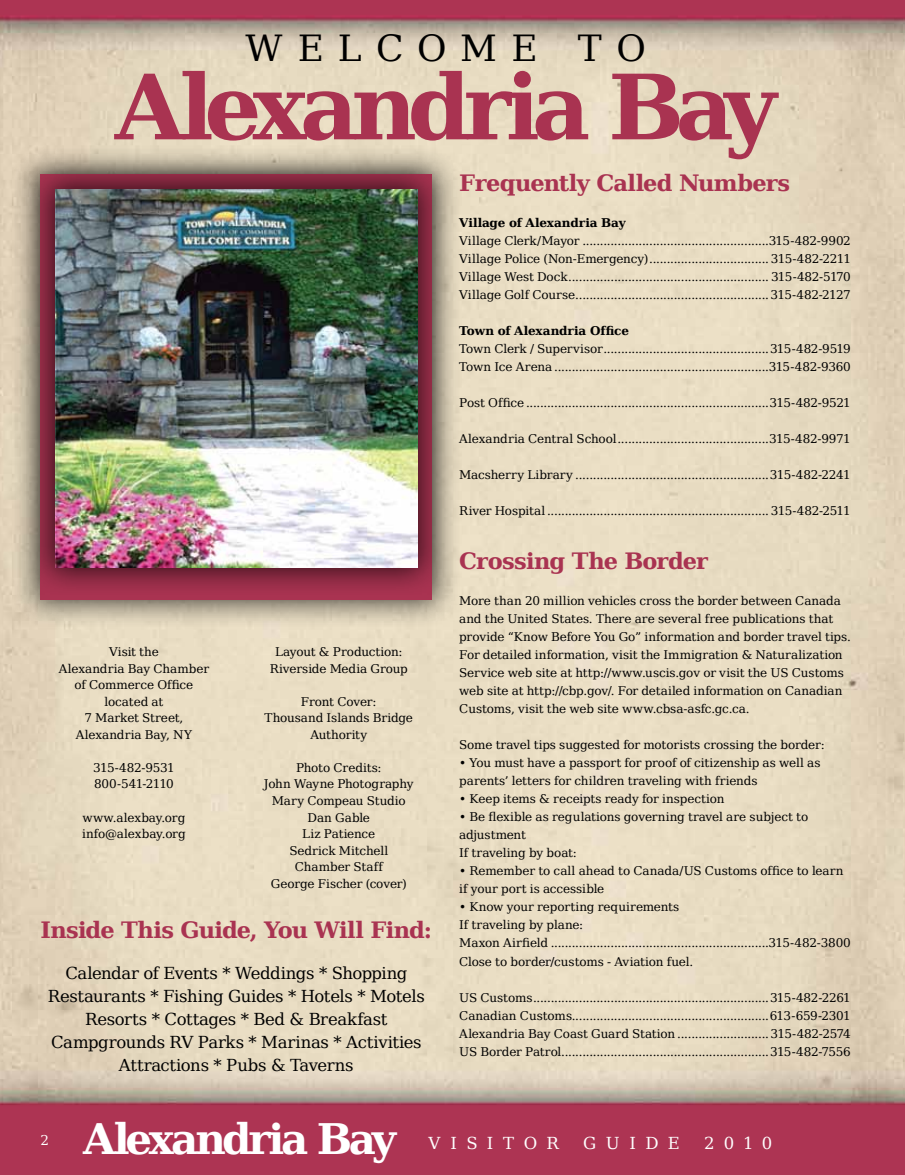
<style>
.page{position:relative;width:905px;height:1175px;background:#fff}
.page>*{position:absolute;margin:0;border:0;box-sizing:border-box;transform-origin:0 0}
.t1{font:700 90px "Bitstream Vera Serif";color:#a93351}
.t2{font:700 42px "Bitstream Vera Serif";color:#fff}
.t3{font:36px "Bitstream Vera Serif";letter-spacing:.39em;color:#000}
.t4{font:700 22.5px "Bitstream Vera Serif";letter-spacing:-.025em;color:#a93351}
.t5{font:16.5px/22.8px "Bitstream Vera Serif";letter-spacing:-.025em;color:#000;text-align:center}
.t6{font:16.5px "Bitstream Vera Serif";letter-spacing:.56em;color:#fff}
.t7{font:13.5px "Bitstream Vera Serif";color:#fff}
.t8{font:12px/18px "Bitstream Vera Serif";letter-spacing:-.015em;color:#000}
.t9{font:700 12px "Bitstream Vera Serif";color:#000}
.t10{font:12px/16.5px "Bitstream Vera Serif";letter-spacing:-.04em;color:#000}
</style>
<div class="page">
<img style="left:0;top:0;width:904px;height:1174px">
<div style="left:8px;top:141px;width:451px;height:486px;background:#000;opacity:.75"></div>
<div style="left:23px;top:156px;width:421px;height:438px;background:#000;opacity:.75"></div>
<img style="left:56px;top:189px;width:361px;height:378px">
<h3 class="t3" style="left:245px;top:27px;width:125px">Welc</h3>
<h3 class="t3" style="left:417px;top:27px;width:230px">ome to</h3>
<h1 class="t1" style="left:115px;top:55px;width:663px">Alexandria Bay</h1>
<p class="t8" style="left:59px;top:644px;width:152px;line-height:16.5px;text-align:center">Visit the<br>Alexandria Bay Chamber of Commerce Office located at<br>7 Market Street,<br>Alexandria Bay, NY</p>
<p class="t10" style="left:93px;top:759px;width:83px">315-482-9531<br>800-541-2110</p>
<p class="t8" style="left:82px;top:809px;width:105px;line-height:16.5px">www.alexbay.org info@alexbay.org</p>
<p class="t8" style="left:270px;top:644px;width:140px;line-height:16.5px;text-align:center">Layout &amp; Production:<br>Riverside Media Group</p>
<p class="t8" style="left:264px;top:693px;width:150px;line-height:16.5px;text-align:center">Front Cover:<br>Thousand Islands Bridge<br>Authority</p>
<p class="t8" style="left:264px;top:759px;width:151px;line-height:16.5px;text-align:center">Photo Credits:<br>John Wayne Photography<br>Mary Compeau Studio<br>Dan Gable<br>Liz Patience<br>Sedrick Mitchell<br>Chamber Staff<br>George Fischer (cover)</p>
<h3 class="t4" style="left:40px;top:917px;width:393px">Inside This Guide, You Will Find:</h3>
<h3 class="t5" style="left:48px;top:962px;width:378px">Calendar of Events * Weddings * Shopping Restaurants * Fishing Guides * Hotels * Motels Resorts * Cottages * Bed &amp; Breakfast Campgrounds RV Parks * Marinas * Activities Attractions * Pubs &amp; Taverns</h3>
<h3 class="t4" style="left:459px;top:170px;width:332px">Frequently Called Numbers</h3>
<p class="t9" style="left:459px;top:216px;width:168px">Village of Alexandria Bay</p>
<p class="t8" style="left:459px;top:232px;width:393px;text-align:justify">Village Clerk/Mayor .....................................................315-482-9902<br>Village Police (Non-Emergency).................................. 315-482-2211<br>Village West Dock......................................................... 315-482-5170<br>Village Golf Course.......................................................315-482-2127</p>
<p class="t9" style="left:459px;top:324px;width:171px">Town of Alexandria Office</p>
<p class="t8" style="left:459px;top:340px;width:393px">Town Clerk / Supervisor...............................................315-482-9519<br>Town Ice Arena .............................................................315-482-9360</p>
<p class="t8" style="left:459px;top:394px;width:393px">Post Office .....................................................................315-482-9521</p>
<p class="t8" style="left:459px;top:430px;width:393px">Alexandria Central School...........................................315-482-9971</p>
<p class="t8" style="left:459px;top:466px;width:393px">Macsherry Library .......................................................315-482-2241</p>
<p class="t8" style="left:459px;top:502px;width:393px">River Hospital ............................................................... 315-482-2511</p>
<h3 class="t4" style="left:459px;top:548px;width:250px">Crossing The Border</h3>
<p class="t8" style="left:459px;top:592px;width:393px">More than 20 million vehicles cross the border between Canada and the United States. There are several free publications that provide “Know Before You Go” information and border travel tips.<br>For detailed information, visit the Immigration &amp; Naturalization Service web site at http://www.uscis.gov or visit the US Customs web site at http://cbp.gov/. For detailed information on Canadian Customs, visit the web site www.cbsa-asfc.gc.ca.</p>
<p class="t8" style="left:459px;top:736px;width:367px">Some travel tips suggested for motorists crossing the border:</p>
<p class="t8" style="left:459px;top:754px;width:363px">• You must have a passport for proof of citizenship as well as parents’ letters for children traveling with friends</p>
<p class="t8" style="left:459px;top:790px;width:267px">• Keep items &amp; receipts ready for inspection</p>
<p class="t8" style="left:459px;top:808px;width:350px">• Be flexible as regulations governing travel are subject to adjustment<br>If traveling by boat:</p>
<p class="t8" style="left:459px;top:862px;width:386px">• Remember to call ahead to Canada/US Customs office to learn if your port is accessible</p>
<p class="t8" style="left:459px;top:898px;width:393px">• Know your reporting requirements<br>If traveling by plane:<br>Maxon Airfield ..............................................................315-482-3800<br>Close to border/customs - Aviation fuel.</p>
<p class="t8" style="left:459px;top:988px;width:393px;text-align:justify">US Customs...................................................................315-482-2261<br>Canadian Customs........................................................613-659-2301<br>Alexandria Bay Coast Guard Station .......................... 315-482-2574<br>US Border Patrol...........................................................315-482-7556</p>
<p class="t7" style="left:40px;top:1132px;width:10px">2</p>
<h2 class="t2" style="left:83px;top:1114px;width:314px">Alexandria Bay</h2>
<h3 class="t6" style="left:428px;top:1133px;width:132px">Visitor</h3>
<h3 class="t6" style="left:583px;top:1133px;width:98px">guide</h3>
<h3 class="t6" style="left:704px;top:1133px;width:70px">2010</h3>
</div>
